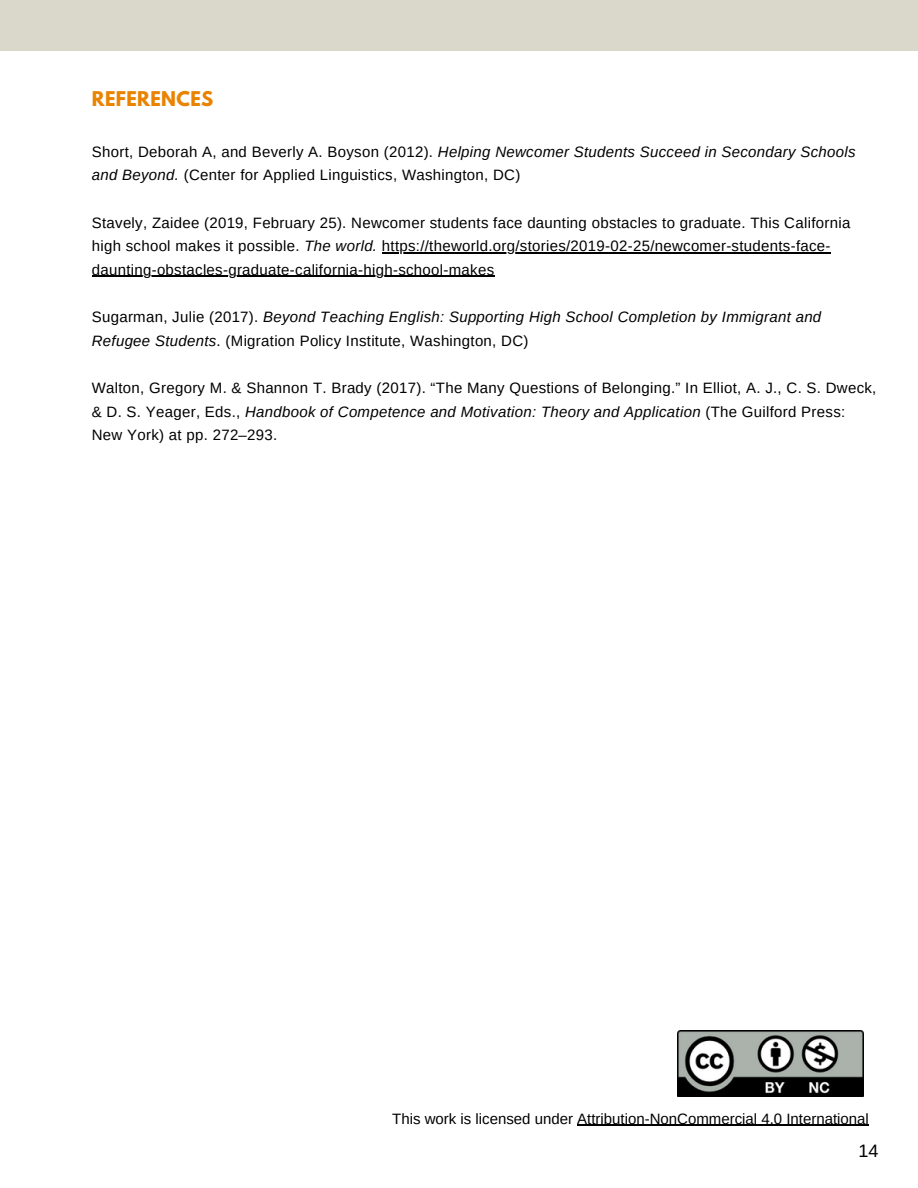
<style>
.page{position:relative;width:918px;height:1188px;background:#fff}
.page>*{position:absolute;margin:0;border:0;box-sizing:border-box;transform-origin:0 0}
.t1{font:700 18px "League Spartan";letter-spacing:.02em;color:#e98300}
.t2{font:18px "Arimo";color:#000}
.t3{font:15px/23.7px "Arimo";letter-spacing:.02em;color:#000}
.t4{font:italic 15px/23.7px "Arimo";letter-spacing:.02em;color:#000}
.t5{font:15px "Arimo";color:#000}
.s1{font-style:italic}
.s2{font-style:normal}
</style>
<div class="page">
<hr style="left:382px;top:252px;width:449px;height:1px;background:#000">
<hr style="left:92px;top:276px;width:402px;height:1px;background:#000">
<div style="left:0;top:0;width:918px;height:51px;background:#dad7cb"></div>
<img style="left:678px;top:1031px;width:185px;height:65px">
<hr style="left:577px;top:1125px;width:292px;height:1px;background:#000">
<p class="t1" style="left:92px;top:90px;width:123px">REFERENCES</p>
<p class="t3" style="left:92px;top:140px;width:765px">Short, Deborah A, and Beverly A. Boyson (2012). <span class="s1">Helping Newcomer Students Succeed in Secondary Schools and Beyond.</span> (Center for Applied Linguistics, Washington, DC)</p>
<p class="t3" style="left:92px;top:210px;width:760px">Stavely, Zaidee (2019, February 25). Newcomer students face daunting obstacles to graduate. This California high school makes it possible. <span class="s1">The world.</span> https://theworld.org/stories/2019-02-25/newcomer-students-face&shy;daunting-obstacles-graduate-california-high-school-makes</p>
<p class="t4" style="left:92px;top:305px;width:731px"><span class="s2">Sugarman, Julie (2017).</span> Beyond Teaching English: Supporting High School Completion by Immigrant and<br>Refugee Students<span class="s2">. (Migration Policy Institute, Washington, DC)</span></p>
<p class="t3" style="left:92px;top:376px;width:786px">Walton, Gregory M. &amp; Shannon T. Brady (2017). “The Many Questions of Belonging.” In Elliot, A. J., C. S. Dweck, &amp; D. S. Yeager, Eds., <span class="s1">Handbook of Competence and Motivation: Theory and Application</span> (The Guilford Press:<br>New York) at pp. 272–293.</p>
<p class="t5" style="left:392px;top:1110px;width:478px">This work is licensed under Attribution-NonCommercial 4.0 International</p>
<p class="t2" style="left:858px;top:1141px;width:22px">14</p>
</div>
